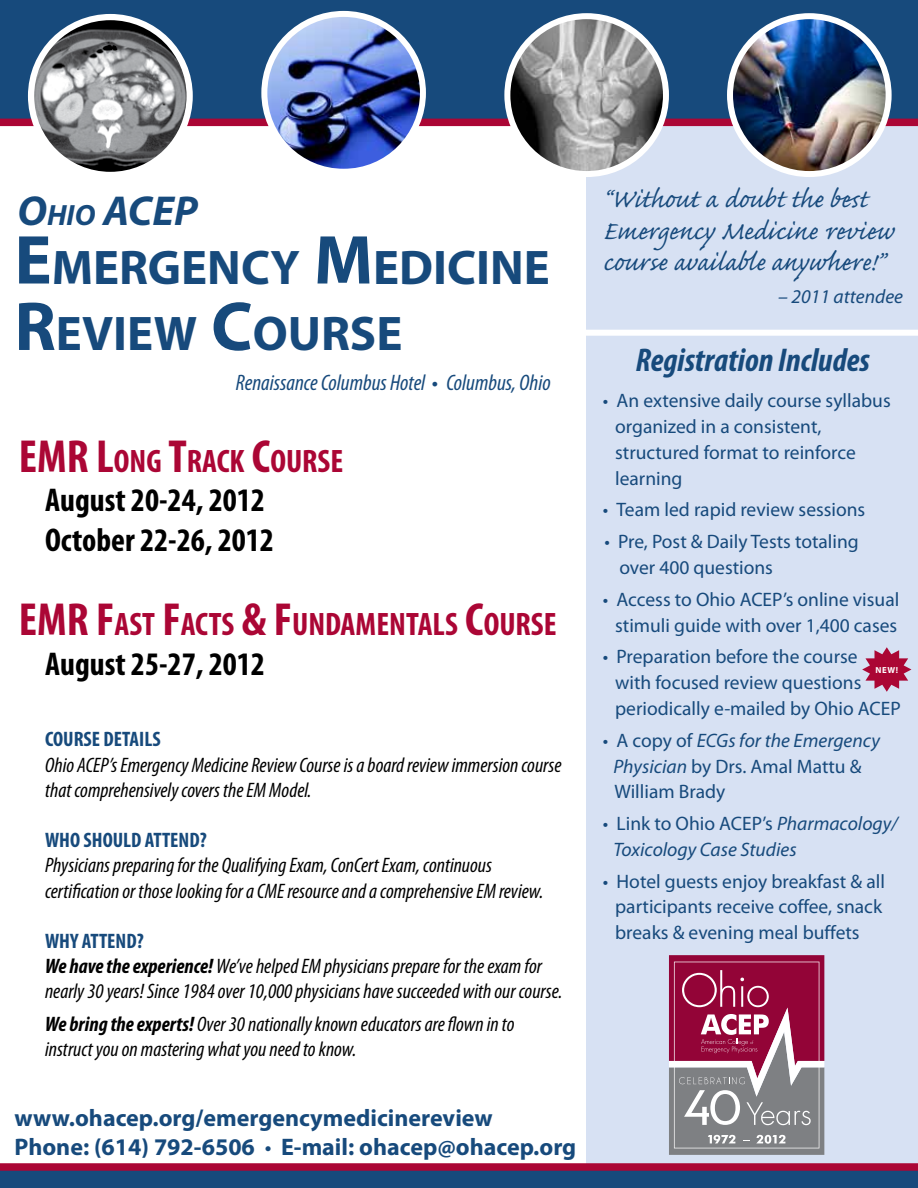
<style>
.page{position:relative;width:918px;height:1188px;background:#fff}
.page>*{position:absolute;margin:0;border:0;box-sizing:border-box;transform-origin:0 0}
.t1{font:700 48.9px/66.4px "Myriad Pro";color:#174a7c}
.t2{font:italic 700 42px "Myriad Pro";color:#174a7c}
.t3{font:33px/31.5px "Caflisch Script Pro";letter-spacing:-.005em;color:#174a7c}
.t4{font:700 condensed 33px/39.6px "Myriad Pro";color:#000}
.t5{font:italic 700 condensed 33px "Myriad Pro";color:#174a7c}
.t6{font:700 condensed 32.55px "Myriad Pro";color:#ab0635}
.t7{font:700 24px/28.8px "Myriad Pro";color:#174a7c}
.t8{font:italic condensed 22.5px "Myriad Pro";color:#174a7c}
.t9{font:italic condensed 21px/25.2px "Myriad Pro";color:#000}
.t10{font:700 condensed 21px "Myriad Pro";color:#174a7c}
.t11{font:19.5px/25.8px "Myriad Pro";color:#174a7c}
.t12{font:italic 19.5px/25.8px "Myriad Pro";color:#174a7c}
.t13{font:700 8.7px "Myriad Pro";color:#fff}
.s1{font-size:29.4px}
.s2{font-size:69.75px}
.s3{font-style:normal;font-stretch:normal}
.s4{font-size:46.5px}
.s5{font-weight:700;font-style:normal;color:#174a7c}
.s6{font-weight:700}
.s7{font-weight:400}
.s8{font-style:italic}
.s9{font-style:normal}
</style>
<div class="page">
<div style="left:587px;top:117px;width:331px;height:1071px;background:#d7e1f3"></div>
<div style="left:0;top:0;width:918px;height:126px;background:#174a7c"></div>
<img style="left:510px;top:16px;width:156px;height:158px">
<div style="left:504px;top:13px;width:165px;height:164px;border:6px solid #fff;border-radius:50%"></div>
<img style="left:264px;top:14px;width:159px;height:154px">
<div style="left:261px;top:11px;width:165px;height:164px;border:6px solid #fff;border-radius:50%"></div>
<img style="left:31px;top:17px;width:159px;height:158px;border-radius:79px">
<div style="left:28px;top:14px;width:165px;height:164px;border:6px solid #fff;border-radius:50%"></div>
<img style="left:730px;top:19px;width:159px;height:155px">
<div style="left:727px;top:13px;width:165px;height:164px;border:6px solid #fff;border-radius:50%"></div>
<svg style="left:0;top:1163px;width:918px;height:25px;background:#453767"></svg>
<div style="left:411px;top:330px;width:507px;height:6px;background:#fff"></div>
<svg style="left:669px;top:955px;width:155px;height:200px;background:#9b5b73"></svg>
<svg style="left:862px;top:647px;width:49px;height:45px"></svg>
<h2 class="t2" style="left:17px;top:184px;width:182px">O<span class="s1">hio</span> ACEP</h2>
<h1 class="t1" style="left:14px;top:232px;width:537px"><span class="s2">E</span>MERGENCY <span class="s2">M</span>EDICINE<br><span class="s2">R</span>EVIEW <span class="s2">C</span>OURSE</h1>
<p class="t8" style="left:236px;top:369px;width:316px">Renaissance Columbus Hotel <span class="s3">•</span> Columbus, Ohio</p>
<h3 class="t6" style="left:19px;top:440px;width:323px"><span class="s4">EMR L</span>ONG <span class="s4">T</span>RACK <span class="s4">C</span>OURSE</h3>
<h3 class="t4" style="left:45px;top:480px;width:230px">August 20-24, 2012<br>October 22-26, 2012</h3>
<h3 class="t6" style="left:19px;top:604px;width:536px"><span class="s4">EMR F</span>AST <span class="s4">F</span>ACTS <span class="s4">&amp; F</span>UNDAMENTALS <span class="s4">C</span>OURSE</h3>
<h3 class="t4" style="left:45px;top:643px;width:221px">August 25-27, 2012</h3>
<p class="t10" style="left:45px;top:726px;width:117px">COURSE DETAILS</p>
<p class="t9" style="left:45px;top:752px;width:518px">Ohio ACEP’s Emergency Medicine Review Course is a board review immersion course that comprehensively covers the EM Model.</p>
<p class="t10" style="left:45px;top:827px;width:163px">WHO SHOULD ATTEND?</p>
<p class="t9" style="left:45px;top:853px;width:500px">Physicians preparing for the Qualifying Exam, ConCert Exam, continuous certification or those looking for a CME resource and a comprehensive EM review.</p>
<p class="t9" style="left:45px;top:928px;width:519px"><span class="s5">WHY ATTEND?<br></span><span class="s6">We have the experience!</span> We’ve helped EM physicians prepare for the exam for nearly 30 years! Since 1984 over 10,000 physicians have succeeded with our course.</p>
<p class="t9" style="left:45px;top:1011px;width:471px"><span class="s6">We bring the experts!</span> Over 30 nationally known educators are flown in to instruct you on mastering what you need to know.</p>
<p class="t7" style="left:14px;top:1103px;width:563px">www.ohacep.org/emergencymedicinereview<br>Phone: (614) 792-6506 <span class="s7">•</span> E-mail: ohacep@ohacep.org</p>
<h3 class="t3" style="left:603px;top:187px;width:294px">“Without a doubt the best<br>Emergency Medicine review course available anywhere!”</h3>
<p class="t12" style="left:778px;top:283px;width:126px">– 2011 attendee</p>
<h3 class="t5" style="left:636px;top:340px;width:236px">Registration Includes</h3>
<p class="t11" style="left:615px;top:388px;width:277px;text-indent:-12px">• An extensive daily course syllabus organized in a consistent, structured format to reinforce learning</p>
<p class="t11" style="left:603px;top:497px;width:264px">• Team led rapid review sessions</p>
<p class="t11" style="left:619px;top:529px;width:241px;text-indent:-15px">• Pre, Post &amp; Daily Tests totaling over 400 questions</p>
<p class="t11" style="left:603px;top:586px;width:298px;text-align:center">• Access to Ohio ACEP’s online visual stimuli guide with over 1,400 cases</p>
<p class="t11" style="left:615px;top:644px;width:287px;text-indent:-12px">• Preparation before the course<br>with focused review questions periodically e-mailed by Ohio ACEP</p>
<p class="t11" style="left:613px;top:727px;width:268px;text-indent:-11px">• A copy of <span class="s8">ECGs for the Emergency<br>Physician</span> by Drs. Amal Mattu &amp;<br>William Brady</p>
<p class="t12" style="left:613px;top:810px;width:286px;text-indent:-11px"><span class="s9">• Link to Ohio ACEP’s</span> Pharmacology/<br>Toxicology Case Studies</p>
<p class="t11" style="left:615px;top:868px;width:271px;text-indent:-12px">• Hotel guests enjoy breakfast &amp; all participants receive coffee, snack breaks &amp; evening meal buffets</p>
<p class="t13" style="left:876px;top:664px;width:24px">NEW!</p>
</div>
